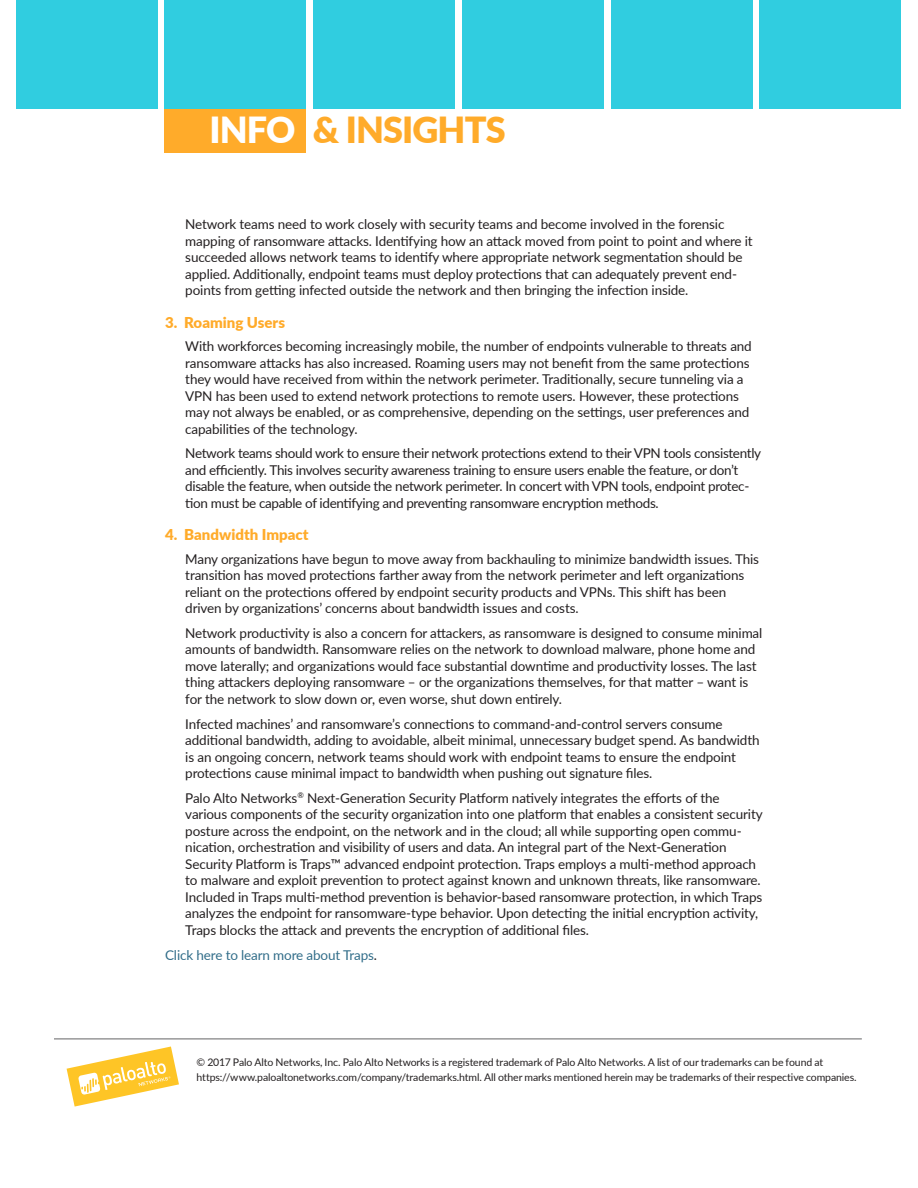
<style>
.page{position:relative;width:918px;height:1188px;background:#fff}
.page>*{position:absolute;margin:0;border:0;box-sizing:border-box;transform-origin:0 0}
.t1{font:900 36px "Lato";letter-spacing:-.025em;color:#ffab2a}
.subhead-orange{font:900 15px "Lato";color:#ffab2a}
.body_text_-_no_basel{font:13.5px/16.5px "Lato";letter-spacing:-.01em;color:#231f20}
.body_text_-_no_basel-2{font:13.5px "Lato";letter-spacing:-.01em;color:#316d89}
.t2{font:10.5px/15px "Lato";letter-spacing:-.01em;color:#231f20}
.s1{color:#fff}
.s2{color:#231f20}
</style>
<div class="page">
<div style="left:165px;top:0;width:141px;height:153px;background:#ffab2a"></div>
<div style="left:16px;top:0;width:141px;height:108px;background:#30cde0"></div>
<div style="left:165px;top:0;width:141px;height:108px;background:#30cde0"></div>
<div style="left:313px;top:0;width:142px;height:108px;background:#30cde0"></div>
<div style="left:462px;top:0;width:142px;height:108px;background:#30cde0"></div>
<div style="left:611px;top:0;width:141px;height:108px;background:#30cde0"></div>
<div style="left:760px;top:0;width:141px;height:108px;background:#30cde0"></div>
<svg style="left:67px;top:1047px;width:112px;height:60px"></svg>
<hr style="left:54px;top:1039px;width:808px;height:1px;background:#636366">
<h1 class="t1" style="left:210px;top:103px;width:298px"><span class="s1">INFO</span> &amp; INSIGHTS</h1>
<p class="body_text_-_no_basel" style="left:185px;top:215px;width:569px">Network teams need to work closely with security teams and become involved in the forensic mapping of ransomware attacks. Identifying how an attack moved from point to point and where it succeeded allows network teams to identify where appropriate network segmentation should be applied. Additionally, endpoint teams must deploy protections that can adequately prevent end&shy;points from getting infected outside the network and then bringing the infection inside.</p>
<p class="subhead-orange" style="left:165px;top:311px;width:121px">3. Roaming Users</p>
<p class="body_text_-_no_basel" style="left:185px;top:337px;width:568px">With workforces becoming increasingly mobile, the number of endpoints vulnerable to threats and ransomware attacks has also increased. Roaming users may not benefit from the same protections they would have received from within the network perimeter. Traditionally, secure tunneling via a VPN has been used to extend network protections to remote users. However, these protections may not always be enabled, or as comprehensive, depending on the settings, user preferences and capabilities of the technology.</p>
<p class="body_text_-_no_basel" style="left:185px;top:445px;width:577px">Network teams should work to ensure their network protections extend to their VPN tools consistently and efficiently. This involves security awareness training to ensure users enable the feature, or don’t disable the feature, when outside the network perimeter. In concert with VPN tools, endpoint protec&shy;tion must be capable of identifying and preventing ransomware encryption methods.</p>
<p class="subhead-orange" style="left:165px;top:524px;width:145px">4. Bandwidth Impact</p>
<p class="body_text_-_no_basel" style="left:185px;top:550px;width:575px">Many organizations have begun to move away from backhauling to minimize bandwidth issues. This transition has moved protections farther away from the network perimeter and left organizations reliant on the protections offered by endpoint security products and VPNs. This shift has been driven by organizations’ concerns about bandwidth issues and costs.</p>
<p class="body_text_-_no_basel" style="left:185px;top:624px;width:579px">Network productivity is also a concern for attackers, as ransomware is designed to consume minimal amounts of bandwidth. Ransomware relies on the network to download malware, phone home and move laterally; and organizations would face substantial downtime and productivity losses. The last thing attackers deploying ransomware – or the organizations themselves, for that matter – want is for the network to slow down or, even worse, shut down entirely.</p>
<p class="body_text_-_no_basel" style="left:185px;top:715px;width:576px">Infected machines’ and ransomware’s connections to command-and-control servers consume additional bandwidth, adding to avoidable, albeit minimal, unnecessary budget spend. As bandwidth is an ongoing concern, network teams should work with endpoint teams to ensure the endpoint protections cause minimal impact to bandwidth when pushing out signature files.</p>
<p class="body_text_-_no_basel" style="left:185px;top:789px;width:579px">Palo Alto Networks<sup>®</sup> Next-Generation Security Platform natively integrates the efforts of the various components of the security organization into one platform that enables a consistent security posture across the endpoint, on the network and in the cloud; all while supporting open commu&shy;nication, orchestration and visibility of users and data. An integral part of the Next-Generation Security Platform is Traps™ advanced endpoint protection. Traps employs a multi-method approach to malware and exploit prevention to protect against known and unknown threats, like ransomware.<br>Included in Traps multi-method prevention is behavior-based ransomware protection, in which Traps analyzes the endpoint for ransomware-type behavior. Upon detecting the initial encryption activity, Traps blocks the attack and prevents the encryption of additional files.</p>
<p class="body_text_-_no_basel-2" style="left:165px;top:945px;width:213px">Click here to learn more about Traps<span class="s2">.</span></p>
<p class="t2" style="left:197px;top:1054px;width:662px">© 2017 Palo Alto Networks, Inc. Palo Alto Networks is a registered trademark of Palo Alto Networks. A list of our trademarks can be found at https://www.paloaltonetworks.com/company/trademarks.html. All other marks mentioned herein may be trademarks of their respective companies.</p>
</div>
